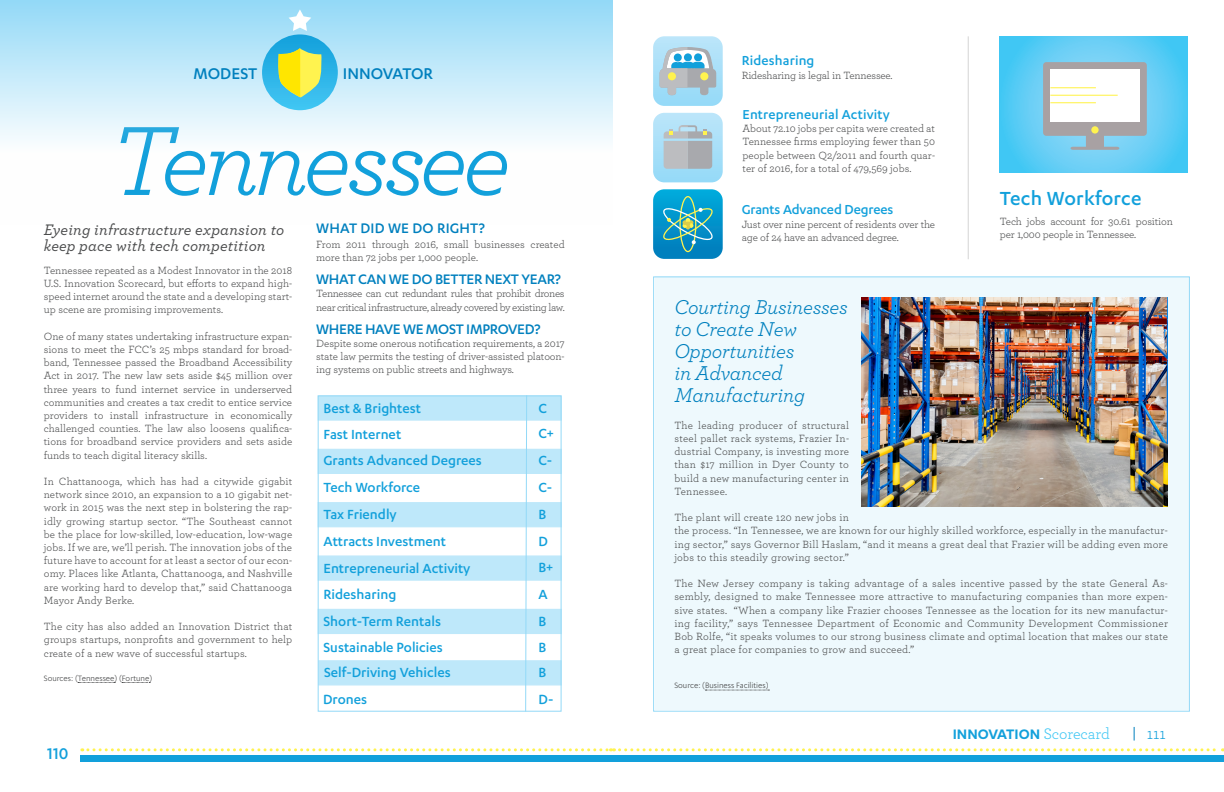
<style>
.page{position:relative;width:1224px;height:792px;background:#fff}
.page>*{position:absolute;margin:0;border:0;box-sizing:border-box;transform-origin:0 0}
.t1{font:italic 103px "Archer";letter-spacing:-.05em;color:#12a0db}
.Body_copy{font:500 22px "Karbon";letter-spacing:.01em;color:#12a0db}
.t2{font:italic 21px/22px "Archer";letter-spacing:-.01em;color:#0080be}
.t3{font:500 18px "Karbon";color:#0080be}
.t4{font:500 18px "Karbon";color:#12a0db}
.All_Cap_Subhed{font:italic 500 16px/16px "Archer";letter-spacing:.01em;color:#4b4c4d}
.All_Cap_Subhed-2{font:500 16px "Karbon";letter-spacing:-.02em;color:#0080be}
.t5{font:600 16px "Karbon";color:#12a0db}
.Sources{font:500 16px "Karbon";letter-spacing:.01em;color:#0080be}
.t6{font:16px "Archer";color:#12a0db}
.t7{font:500 15.3px "Karbon";color:#12a0db}
.Body_copy-2{font:500 15px "Karbon";letter-spacing:.01em;color:#12a0db}
.Body_copy-3{font:500 15px "Karbon";letter-spacing:-.01em;color:#12a0db}
.Body_copy-4{font:11px/13.2px "Archer";color:#4b4c4d;text-align:justify}
.Body_copy-5{font:11px/13.2px "Archer";letter-spacing:.02em;color:#4b4c4d}
.Body_copy-6{font:11px/13.2px "Archer";letter-spacing:-.03em;color:#4b4c4d}
.Sources-2{font:9px "Karbon";color:#4b4c4d}
.s1{font-family:"Archer";font-weight:400;color:#40c7f4}
</style>
<div class="page">
<div style="left:80px;top:755px;width:541px;height:7px;background:#12a0db"></div>
<svg style="left:82px;top:748px;width:1141px;height:3px"></svg>
<svg style="left:1134px;top:727px;width:1px;height:14px"></svg>
<div style="left:603px;top:755px;width:621px;height:7px;background:#12a0db"></div>
<hr style="left:968px;top:36px;width:1px;height:223px;background:#231f20">
<svg style="left:1000px;top:36px;width:188px;height:137px;background:#5bccf4"></svg>
<svg style="left:1043px;top:62px;width:104px;height:88px;background:#9dafba"></svg>
<div style="left:1050px;top:69px;width:90px;height:52px;background:#fff"></div>
<div style="left:1091px;top:126px;width:8px;height:8px;background:#fff34f;border-radius:50%"></div>
<hr style="left:1050px;top:87px;width:46px;height:1px;background:#fff34f">
<hr style="left:1050px;top:95px;width:68px;height:1px;background:#fff34f">
<hr style="left:1050px;top:102px;width:46px;height:1px;background:#fff34f">
<svg style="left:653px;top:36px;width:70px;height:70px;background:#a8d1e3"></svg>
<div style="left:668px;top:72px;width:8px;height:8px;background:#fff34f;border-radius:50%"></div>
<div style="left:700px;top:72px;width:8px;height:8px;background:#fff34f;border-radius:50%"></div>
<svg style="left:653px;top:113px;width:70px;height:69px;background:#afd0e0"></svg>
<svg style="left:653px;top:189px;width:70px;height:70px;background:#25a0c4"></svg>
<svg style="left:78px;top:682px;width:37px;height:1px"></svg>
<svg style="left:122px;top:682px;width:28px;height:1px"></svg>
<div style="left:0;top:0;width:613px;height:225px;background:linear-gradient(to bottom,#9ddcf7,#fff)"></div>
<div style="left:318px;top:395px;width:244px;height:26px;background:#bee8fa;border:1px solid #93d9f7"></div>
<div style="left:318px;top:449px;width:244px;height:25px;background:#bee8fa"></div>
<div style="left:318px;top:502px;width:244px;height:25px;background:#bee8fa"></div>
<div style="left:318px;top:555px;width:244px;height:26px;background:#bee8fa;border:1px solid #93d9f7"></div>
<div style="left:318px;top:609px;width:244px;height:25px;background:#bee8fa"></div>
<div style="left:318px;top:395px;width:244px;height:317px;border:1px solid #93d9f7"></div>
<svg style="left:525px;top:395px;width:3px;height:317px"></svg>
<div style="left:318px;top:660px;width:244px;height:25px;background:#bee8fa;border:1px solid #93d9f7"></div>
<svg style="left:262px;top:34px;width:76px;height:76px;background:#2db3e7"></svg>
<svg style="left:289px;top:9px;width:22px;height:22px"></svg>
<svg style="left:278px;top:48px;width:45px;height:49px;background:#c5dc5c"></svg>
<div style="left:655px;top:276px;width:533px;height:434px;background:#eef9fd"></div>
<svg style="left:705px;top:690px;width:64px;height:1px"></svg>
<img style="left:861px;top:298px;width:307px;height:208px">
<p class="t3" style="left:193px;top:64px;width:65px">MODEST</p>
<p class="t3" style="left:343px;top:64px;width:92px">INNOVATOR</p>
<p class="t1" style="left:108px;top:87px;width:404px">Tennessee</p>
<p class="All_Cap_Subhed" style="left:44px;top:220px;width:242px">Eyeing infrastructure expansion to keep pace with tech competition</p>
<p class="Body_copy-4" style="left:44px;top:263px;width:250px">Tennessee repeated as a Modest Innovator in the 2018<br>U.S. Innovation Scorecard, but efforts to expand high&shy;speed internet around the state and a developing start&shy;up scene are promising improvements.</p>
<p class="Body_copy-4" style="left:44px;top:329px;width:250px">One of many states undertaking infrastructure expan&shy;sions to meet the FCC’s 25 mbps standard for broad&shy;band, Tennessee passed the Broadband Accessibility Act in 2017. The new law sets aside $45 million over three years to fund internet service in underserved communities and creates a tax credit to entice service providers to install infrastructure in economically challenged counties. The law also loosens qualifica&shy;tions for broadband service providers and sets aside funds to teach digital literacy skills.</p>
<p class="Body_copy-4" style="left:44px;top:474px;width:250px">In Chattanooga, which has had a citywide gigabit network since 2010, an expansion to a 10 gigabit net&shy;work in 2015 was the next step in bolstering the rap&shy;idly growing startup sector. “The Southeast cannot be the place for low-skilled, low-education, low-wage jobs. If we are, we’ll perish. The innovation jobs of the future have to account for at least a sector of our econ&shy;omy. Places like Atlanta, Chattanooga, and Nashville are working hard to develop that,” said Chattanooga Mayor Andy Berke.</p>
<p class="Body_copy-4" style="left:44px;top:619px;width:250px">The city has also added an Innovation District that groups startups, nonprofits and government to help create of a new wave of successful startups.</p>
<p class="Sources-2" style="left:44px;top:673px;width:110px">Sources: (Tennessee) (Fortune)</p>
<h3 class="t4" style="left:47px;top:744px;width:23px">110</h3>
<p class="Sources" style="left:316px;top:219px;width:170px">WHAT DID WE DO RIGHT?</p>
<p class="Body_copy-4" style="left:316px;top:237px;width:250px">From 2011 through 2016, small businesses created more than 72 jobs per 1,000 people.</p>
<p class="All_Cap_Subhed-2" style="left:316px;top:270px;width:246px">WHAT CAN WE DO BETTER NEXT YEAR?</p>
<p class="Body_copy-6" style="left:316px;top:287px;width:250px">Tennessee can cut redundant rules that prohibit drones near critical infrastructure, already covered by existing law.</p>
<p class="All_Cap_Subhed-2" style="left:316px;top:320px;width:226px">WHERE HAVE WE MOST IMPROVED?</p>
<p class="Body_copy-4" style="left:316px;top:336px;width:250px">Despite some onerous notification requirements, a 2017 state law permits the testing of driver-assisted platoon&shy;ing systems on public streets and highways.</p>
<p class="t7" style="left:324px;top:400px;width:99px">Best &amp; Brightest</p>
<p class="t7" style="left:324px;top:425px;width:79px">Fast Internet</p>
<p class="t7" style="left:324px;top:452px;width:160px">Grants Advanced Degrees</p>
<p class="t7" style="left:324px;top:479px;width:98px">Tech Workforce</p>
<p class="t7" style="left:324px;top:506px;width:75px">Tax Friendly</p>
<p class="t7" style="left:324px;top:533px;width:124px">Attracts Investment</p>
<p class="t7" style="left:324px;top:559px;width:148px">Entrepreneurial Activity</p>
<p class="t7" style="left:324px;top:586px;width:74px">Ridesharing</p>
<p class="t7" style="left:324px;top:613px;width:119px">Short-Term Rentals</p>
<p class="t7" style="left:324px;top:639px;width:121px">Sustainable Policies</p>
<p class="t7" style="left:324px;top:664px;width:128px">Self-Driving Vehicles</p>
<p class="t7" style="left:323px;top:691px;width:46px">Drones</p>
<p class="t7" style="left:538px;top:399px;width:10px">C</p>
<p class="t7" style="left:538px;top:425px;width:17px">C+</p>
<p class="t7" style="left:538px;top:452px;width:15px">C-</p>
<p class="t7" style="left:538px;top:479px;width:15px">C-</p>
<p class="t7" style="left:538px;top:506px;width:9px">B</p>
<p class="t7" style="left:538px;top:532px;width:11px">D</p>
<p class="t7" style="left:538px;top:559px;width:16px">B+</p>
<p class="t7" style="left:538px;top:586px;width:11px">A</p>
<p class="t7" style="left:538px;top:613px;width:9px">B</p>
<p class="t7" style="left:538px;top:638px;width:9px">B</p>
<p class="t7" style="left:538px;top:664px;width:9px">B</p>
<p class="t7" style="left:538px;top:691px;width:17px">D-</p>
<p class="Body_copy-2" style="left:742px;top:52px;width:74px">Ridesharing</p>
<p class="Body_copy-4" style="left:742px;top:68px;width:152px">Ridesharing is legal in Tennessee.</p>
<p class="Body_copy-2" style="left:743px;top:106px;width:149px">Entrepreneurial Activity</p>
<p class="Body_copy-4" style="left:743px;top:121px;width:194px">About 72.10 jobs per capita were created at Tennessee firms employing fewer than 50 people between Q2/2011 and fourth quar&shy;ter of 2016, for a total of 479,569 jobs.</p>
<p class="Body_copy-3" style="left:742px;top:201px;width:153px">Grants Advanced Degrees</p>
<p class="Body_copy-4" style="left:742px;top:217px;width:195px">Just over nine percent of residents over the age of 24 have an advanced degree.</p>
<p class="Body_copy" style="left:1000px;top:186px;width:143px">Tech Workforce</p>
<p class="Body_copy-4" style="left:1000px;top:214px;width:175px">Tech jobs account for 30.61 position per 1,000 people in Tennessee.</p>
<p class="t2" style="left:674px;top:295px;width:175px">Courting Businesses to Create New<br>Opportunities<br>in Advanced<br>Manufacturing</p>
<p class="Body_copy-4" style="left:674px;top:418px;width:176px">The leading producer of structural steel pallet rack systems, Frazier In&shy;dustrial Company, is investing more than $17 million in Dyer County to build a new manufacturing center in Tennessee.</p>
<p class="Body_copy-5" style="left:674px;top:510px;width:495px">The plant will create 120 new jobs in<br>the process. “In Tennessee, we are known for our highly skilled workforce, especially in the manufactur&shy;ing sector,” says Governor Bill Haslam, “and it means a great deal that Frazier will be adding even more jobs to this steadily growing sector.”</p>
<p class="Body_copy-4" style="left:674px;top:576px;width:495px">The New Jersey company is taking advantage of a sales incentive passed by the state General As&shy;sembly, designed to make Tennessee more attractive to manufacturing companies than more expen&shy;sive states. “When a company like Frazier chooses Tennessee as the location for its new manufactur&shy;ing facility,” says Tennessee Department of Economic and Community Development Commissioner Bob Rolfe, “it speaks volumes to our strong business climate and optimal location that makes our state a great place for companies to grow and succeed.”</p>
<p class="Sources-2" style="left:674px;top:680px;width:96px">Source: (Business Facilities)</p>
<h3 class="t5" style="left:953px;top:725px;width:159px">INNOVATION <span class="s1">Scorecard</span></h3>
<h3 class="t6" style="left:1147px;top:722px;width:21px">111</h3>
</div>
